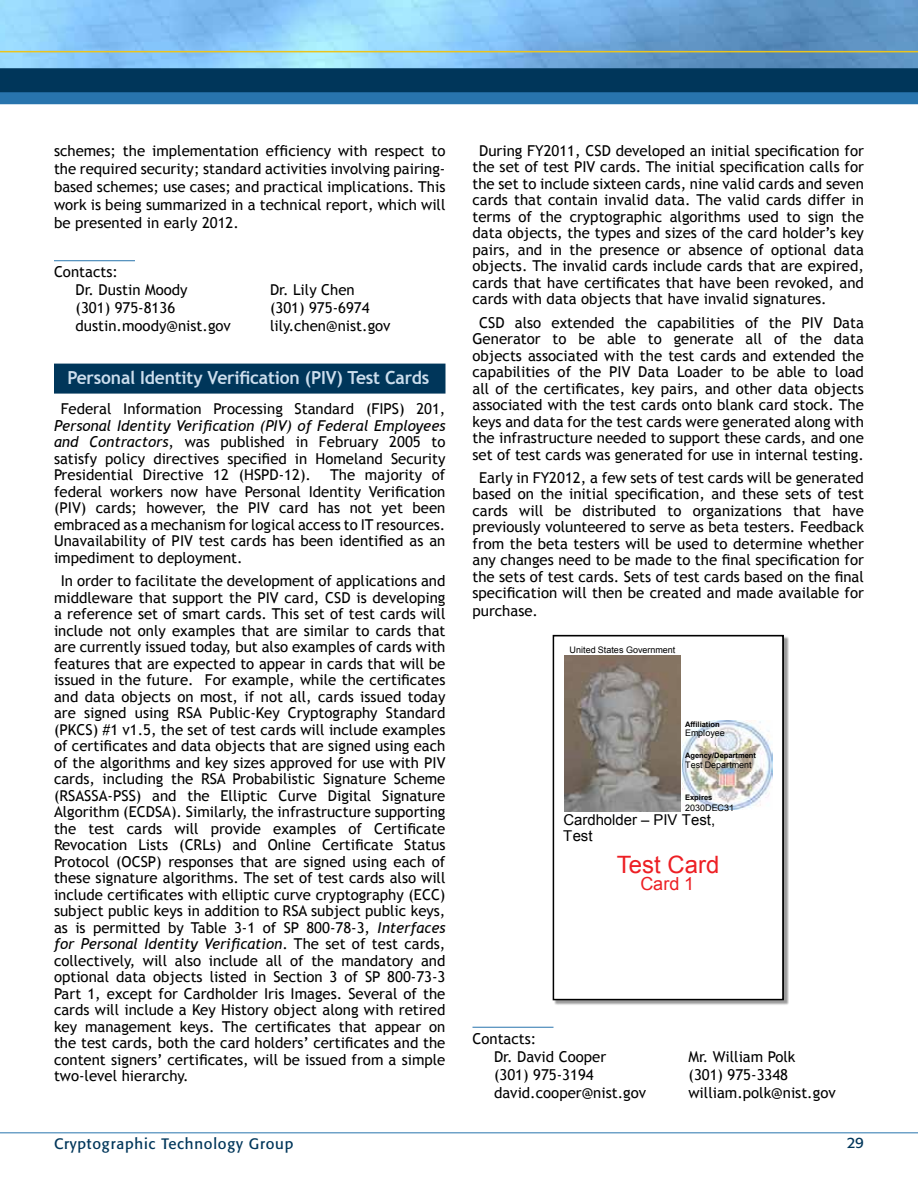
<style>
.page{position:relative;width:918px;height:1188px;background:#fff}
.page>*{position:absolute;margin:0;border:0;box-sizing:border-box;transform-origin:0 0}
.t1{font:24px "Arial";color:#ed1f24}
.Section_Titles{font:700 18px "Trebuchet MS";letter-spacing:-.01em;color:#cddeed}
.t2{font:18px "Arial";color:#ed1f24}
.Main{font:15px/16.5px "Trebuchet MS";color:#000;text-align:justify}
.Contacts{font:15px/18px "Trebuchet MS";color:#000}
.t3{font:15px "Formata";letter-spacing:.05em;color:#00365a}
.t4{font:15px/16.2px "Arial";color:#000}
.t5{font:9px "Arial";color:#000}
.t6{font:700 7.5px "Arial";color:#000}
.s1{font-style:italic}
</style>
<div class="page">
<img style="left:0;top:0;width:918px;height:68px">
<div style="left:0;top:68px;width:918px;height:30px;background:#00365a"></div>
<div style="left:0;top:92px;width:918px;height:12px;background:#2874ad"></div>
<hr style="left:0;top:51px;width:918px;height:1px;background:#ebc41c">
<hr style="left:0;top:1132px;width:918px;height:1px;background:#2874ad">
<hr style="left:54px;top:260px;width:81px;height:1px;background:#2874ad">
<div style="left:54px;top:364px;width:392px;height:30px;background:#00365a"></div>
<hr style="left:472px;top:1027px;width:82px;height:1px;background:#2874ad">
<div style="left:554px;top:636px;width:235px;height:369px;background:#000;opacity:.4"></div>
<div style="left:553px;top:636px;width:230px;height:364px;background:#fff"></div>
<img style="left:683px;top:721px;width:89px;height:89px">
<img style="left:564px;top:655px;width:117px;height:157px">
<div style="left:553px;top:635px;width:231px;height:365px;border:2px solid #000"></div>
<p class="Main" style="left:54px;top:142px;width:393px;line-height:18px">schemes; the implementation efficiency with respect to the required security; standard activities involving pairing&shy;based schemes; use cases; and practical implications. This work is being summarized in a technical report, which will be presented in early 2012.</p>
<p class="Contacts" style="left:76px;top:263px;width:113px;text-indent:-22px">Contacts:<br>Dr. Dustin Moody</p>
<p class="Contacts" style="left:270px;top:281px;width:86px">Dr. Lily Chen</p>
<p class="Contacts" style="left:76px;top:299px;width:101px">(301) 975-8136</p>
<p class="Contacts" style="left:270px;top:299px;width:101px">(301) 975-6974</p>
<p class="Contacts" style="left:76px;top:317px;width:157px">dustin.moody@nist.gov</p>
<p class="Contacts" style="left:270px;top:317px;width:122px">lily.chen@nist.gov</p>
<p class="Section_Titles" style="left:68px;top:367px;width:363px">Personal Identity Verification (PIV) Test Cards</p>
<p class="Main" style="left:54px;top:401px;width:393px;text-indent:7px">Federal Information Processing Standard (FIPS) 201, <span class="s1">Personal Identity Verification (PIV) of Federal Employees and Contractors</span>, was published in February 2005 to satisfy policy directives specified in Homeland Security Presidential Directive 12 (HSPD-12).</p>
<p class="Main" style="left:54px;top:467px;width:393px;text-indent:276px">The majority of federal workers now have Personal Identity Verification (PIV) cards; however, the PIV card has not yet been embraced as a mechanism for logical access to IT resources.<br>Unavailability of PIV test cards has been identified as an impediment to deployment.</p>
<p class="Main" style="left:54px;top:573px;width:393px;text-indent:7px">In order to facilitate the development of applications and middleware that support the PIV card, CSD is developing a reference set of smart cards. This set of test cards will include not only examples that are similar to cards that are currently issued today, but also examples of cards with features that are expected to appear in cards that will be issued in the future. For example, while the certificates and data objects on most, if not all, cards issued today are signed using RSA Public-Key Cryptography Standard (PKCS) #1 v1.5, the set of test cards will include examples of certificates and data objects that are signed using each of the algorithms and key sizes approved for use with PIV cards, including the RSA Probabilistic Signature Scheme (RSASSA-PSS) and the Elliptic Curve Digital Signature Algorithm (ECDSA). Similarly, the infrastructure supporting the test cards will provide examples of Certificate Revocation Lists (CRLs) and Online Certificate Status Protocol (OCSP) responses that are signed using each of these signature algorithms. The set of test cards also will include certificates with elliptic curve cryptography (ECC) subject public keys in addition to RSA subject public keys, as is permitted by Table 3-1 of SP 800-78-3, <span class="s1">Interfaces for Personal Identity Verification</span>. The set of test cards, collectively, will also include all of the mandatory and optional data objects listed in Section 3 of SP 800-73-3<br>Part 1, except for Cardholder Iris Images. Several of the cards will include a Key History object along with retired key management keys. The certificates that appear on the test cards, both the card holders’ certificates and the content signers’ certificates, will be issued from a simple two-level hierarchy.</p>
<p class="t3" style="left:54px;top:1134px;width:241px">Cryptographic Technology Group</p>
<p class="Main" style="left:472px;top:142px;width:393px;text-indent:7px">During FY2011, CSD developed an initial specification for the set of test PIV cards. The initial specification calls for the set to include sixteen cards, nine valid cards and seven cards that contain invalid data. The valid cards differ in terms of the cryptographic algorithms used to sign the data objects, the types and sizes of the card holder’s key pairs, and in the presence or absence of optional data objects. The invalid cards include cards that are expired, cards that have certificates that have been revoked, and cards with data objects that have invalid signatures.</p>
<p class="Main" style="left:472px;top:314px;width:393px;text-align:center">CSD also extended the capabilities of the PIV Data Generator to be able to generate all of the data objects associated with the test cards and extended the capabilities of the PIV Data Loader to be able to load all of the certificates, key pairs, and other data objects associated with the test cards onto blank card stock. The keys and data for the test cards were generated along with the infrastructure needed to support these cards, and one set of test cards was generated for use in internal testing.</p>
<p class="Main" style="left:472px;top:469px;width:393px;text-align:center">Early in FY2012, a few sets of test cards will be generated based on the initial specification, and these sets of test cards will be distributed to organizations that have previously volunteered to serve as beta testers. Feedback from the beta testers will be used to determine whether any changes need to be made to the final specification for the sets of test cards. Sets of test cards based on the final specification will then be created and made available for</p>
<p class="Main" style="left:472px;top:603px;width:67px">purchase.</p>
<p class="t5" style="left:570px;top:644px;width:107px">United States Government</p>
<p class="t6" style="left:685px;top:720px;width:36px">Affiliation</p>
<p class="t5" style="left:685px;top:727px;width:41px">Employee</p>
<p class="t6" style="left:685px;top:750px;width:72px">Agency/Department</p>
<p class="t5" style="left:685px;top:759px;width:68px">Test Department</p>
<p class="t6" style="left:685px;top:793px;width:29px">Expires</p>
<p class="t5" style="left:685px;top:802px;width:51px">2030DEC31</p>
<p class="t4" style="left:563px;top:812px;width:153px">Cardholder – PIV Test,<br>Test</p>
<p class="t1" style="left:617px;top:848px;width:104px">Test Card</p>
<p class="t2" style="left:640px;top:872px;width:55px">Card 1</p>
<p class="Contacts" style="left:494px;top:1030px;width:114px;text-indent:-22px">Contacts:<br>Dr. David Cooper</p>
<p class="Contacts" style="left:688px;top:1048px;width:109px">Mr. William Polk</p>
<p class="Contacts" style="left:494px;top:1066px;width:101px">(301) 975-3194</p>
<p class="Contacts" style="left:688px;top:1066px;width:101px">(301) 975-3348</p>
<p class="Contacts" style="left:494px;top:1084px;width:154px">david.cooper@nist.gov</p>
<p class="Contacts" style="left:688px;top:1084px;width:149px">william.polk@nist.gov</p>
<p class="t3" style="left:847px;top:1134px;width:19px">29</p>
</div>
